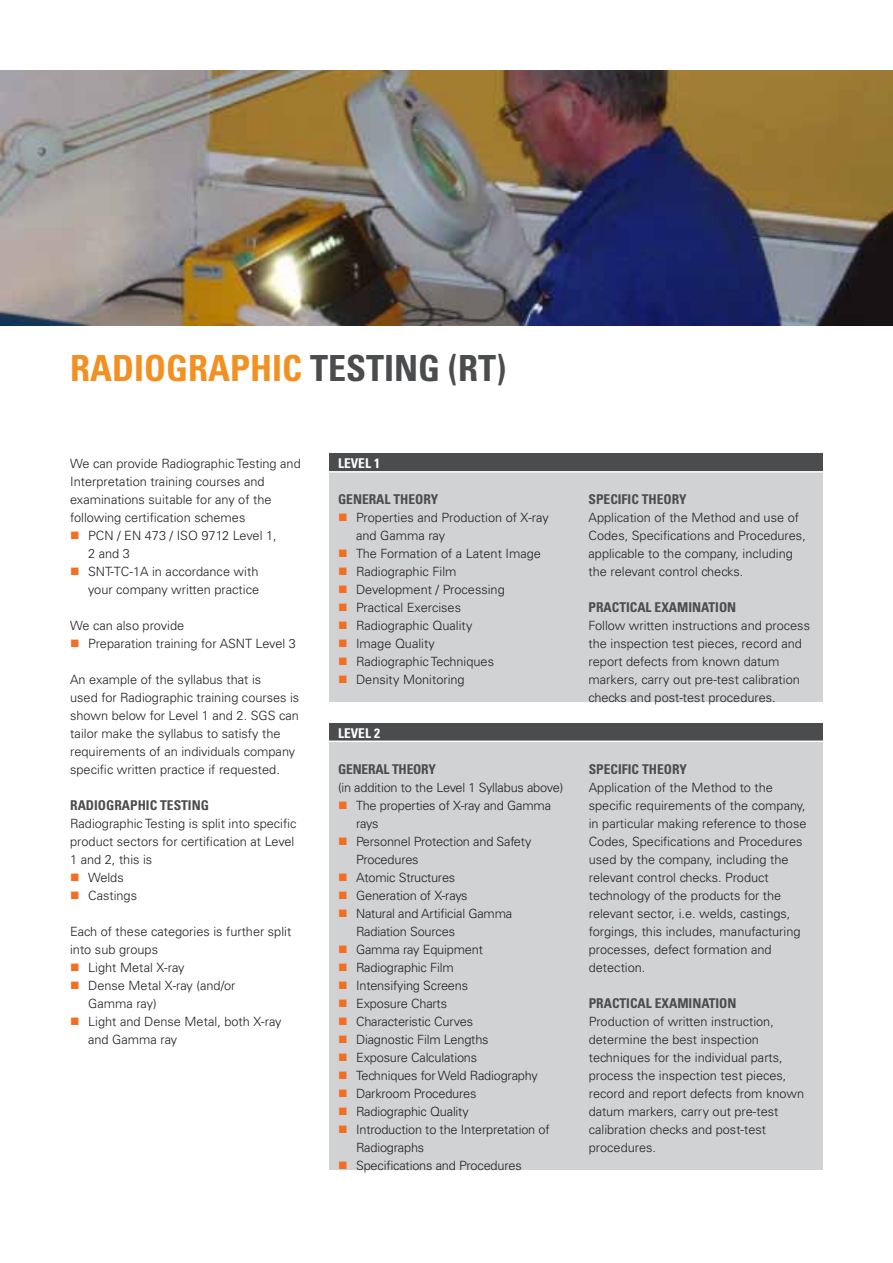
<style>
.page{position:relative;width:893px;height:1263px;background:#fff}
.page>*{position:absolute;margin:0;border:0;box-sizing:border-box;transform-origin:0 0}
.t1{font:700 condensed 36px "Univers LT Std";color:#f39022}
.t2{font:700 condensed 13.5px "Univers LT Std";color:#4b4c4d}
.t3{font:700 condensed 13.5px "Univers LT Std";color:#fff}
.t4{font:300 12.75px/18px "Univers LT Std";color:#231f20}
.s1{color:#4b4c4d}
.s2{color:#f36e21}
</style>
<div class="page">
<img style="left:0;top:70px;width:893px;height:255px">
<div style="left:330px;top:472px;width:493px;height:230px;background:#d1d2d4"></div>
<div style="left:330px;top:453px;width:493px;height:18px;background:#4b4c4d"></div>
<hr style="left:328px;top:471px;width:500px;height:2px;background:#fff">
<div style="left:330px;top:739px;width:493px;height:431px;background:#d1d2d4"></div>
<div style="left:330px;top:723px;width:493px;height:18px;background:#4b4c4d"></div>
<hr style="left:328px;top:740px;width:500px;height:2px;background:#fff">
<h1 class="t1" style="left:70px;top:346px;width:438px">RADIOGRAPHIC <span class="s1">TESTING (RT)</span></h1>
<p class="t4" style="left:70px;top:455px;width:232px">We can provide Radiographic Testing and Interpretation training courses and examinations suitable for any of the following certification schemes</p>
<p class="t4" style="left:88px;top:527px;width:190px;text-indent:-18px"><span class="s2">■</span> PCN / EN 473 / ISO 9712 Level 1,<br>2 and 3</p>
<p class="t4" style="left:70px;top:563px;width:191px;text-align:right"><span class="s2">■</span> SNT-TC-1A in accordance with your company written practice</p>
<p class="t4" style="left:70px;top:617px;width:116px">We can also provide</p>
<p class="t4" style="left:70px;top:635px;width:227px"><span class="s2">■</span> Preparation training for ASNT Level 3</p>
<p class="t4" style="left:70px;top:671px;width:231px">An example of the syllabus that is<br>used for Radiographic training courses is shown below for Level 1 and 2. SGS can tailor make the syllabus to satisfy the requirements of an individuals company specific written practice if requested.</p>
<p class="t2" style="left:70px;top:797px;width:131px">RADIOGRAPHIC TESTING</p>
<p class="t4" style="left:70px;top:814px;width:228px">Radiographic Testing is split into specific product sectors for certification at Level<br>1 and 2, this is</p>
<p class="t4" style="left:70px;top:869px;width:55px"><span class="s2">■</span> Welds</p>
<p class="t4" style="left:70px;top:887px;width:68px"><span class="s2">■</span> Castings</p>
<p class="t4" style="left:70px;top:923px;width:223px">Each of these categories is further split into sub groups</p>
<p class="t4" style="left:70px;top:959px;width:116px"><span class="s2">■</span> Light Metal X-ray</p>
<p class="t4" style="left:88px;top:977px;width:149px;text-indent:-18px"><span class="s2">■</span> Dense Metal X-ray (and/or<br>Gamma ray)</p>
<p class="t4" style="left:88px;top:1013px;width:195px;text-indent:-18px"><span class="s2">■</span> Light and Dense Metal, both X-ray and Gamma ray</p>
<p class="t3" style="left:338px;top:455px;width:43px">LEVEL 1</p>
<p class="t2" style="left:338px;top:491px;width:102px">GENERAL THEORY</p>
<p class="t4" style="left:356px;top:508px;width:194px;text-indent:-18px"><span class="s2">■</span> Properties and Production of X-ray and Gamma ray</p>
<p class="t4" style="left:338px;top:544px;width:204px"><span class="s2">■</span> The Formation of a Latent Image</p>
<p class="t4" style="left:338px;top:563px;width:120px"><span class="s2">■</span> Radiographic Film</p>
<p class="t4" style="left:338px;top:581px;width:168px"><span class="s2">■</span> Development / Processing</p>
<p class="t4" style="left:338px;top:599px;width:125px"><span class="s2">■</span> Practical Exercises</p>
<p class="t4" style="left:338px;top:617px;width:136px"><span class="s2">■</span> Radiographic Quality</p>
<p class="t4" style="left:338px;top:635px;width:98px"><span class="s2">■</span> Image Quality</p>
<p class="t4" style="left:338px;top:653px;width:157px"><span class="s2">■</span> Radiographic Techniques</p>
<p class="t4" style="left:338px;top:671px;width:128px"><span class="s2">■</span> Density Monitoring</p>
<p class="t3" style="left:338px;top:725px;width:43px">LEVEL 2</p>
<p class="t2" style="left:338px;top:761px;width:99px">GENERAL THEORY</p>
<p class="t4" style="left:338px;top:778px;width:227px">(in addition to the Level 1 Syllabus above)</p>
<p class="t4" style="left:356px;top:796px;width:196px;text-indent:-18px"><span class="s2">■</span> The properties of X-ray and Gamma rays</p>
<p class="t4" style="left:356px;top:833px;width:177px;text-indent:-18px"><span class="s2">■</span> Personnel Protection and Safety<br>Procedures</p>
<p class="t4" style="left:338px;top:869px;width:119px"><span class="s2">■</span> Atomic Structures</p>
<p class="t4" style="left:338px;top:887px;width:131px"><span class="s2">■</span> Generation of X-rays</p>
<p class="t4" style="left:356px;top:905px;width:158px;text-indent:-18px"><span class="s2">■</span> Natural and Artificial Gamma<br>Radiation Sources</p>
<p class="t4" style="left:338px;top:941px;width:146px"><span class="s2">■</span> Gamma ray Equipment</p>
<p class="t4" style="left:338px;top:959px;width:117px"><span class="s2">■</span> Radiographic Film</p>
<p class="t4" style="left:338px;top:977px;width:132px"><span class="s2">■</span> Intensifying Screens</p>
<p class="t4" style="left:338px;top:995px;width:111px"><span class="s2">■</span> Exposure Charts</p>
<p class="t4" style="left:338px;top:1013px;width:137px"><span class="s2">■</span> Characteristic Curves</p>
<p class="t4" style="left:338px;top:1031px;width:152px"><span class="s2">■</span> Diagnostic Film Lengths</p>
<p class="t4" style="left:338px;top:1049px;width:141px"><span class="s2">■</span> Exposure Calculations</p>
<p class="t4" style="left:338px;top:1067px;width:201px"><span class="s2">■</span> Techniques for Weld Radiography</p>
<p class="t4" style="left:338px;top:1085px;width:140px"><span class="s2">■</span> Darkroom Procedures</p>
<p class="t4" style="left:338px;top:1103px;width:132px"><span class="s2">■</span> Radiographic Quality</p>
<p class="t4" style="left:356px;top:1121px;width:195px;text-indent:-18px"><span class="s2">■</span> Introduction to the Interpretation of<br>Radiographs</p>
<p class="t4" style="left:338px;top:1157px;width:185px"><span class="s2">■</span> Specifications and Procedures</p>
<p class="t2" style="left:589px;top:491px;width:99px">SPECIFIC THEORY</p>
<p class="t4" style="left:589px;top:508px;width:219px">Application of the Method and use of Codes, Specifications and Procedures, applicable to the company, including the relevant control checks.</p>
<p class="t2" style="left:589px;top:599px;width:147px">PRACTICAL EXAMINATION</p>
<p class="t4" style="left:589px;top:616px;width:223px">Follow written instructions and process the inspection test pieces, record and report defects from known datum markers, carry out pre-test calibration checks and post-test procedures.</p>
<p class="t2" style="left:589px;top:761px;width:99px">SPECIFIC THEORY</p>
<p class="t4" style="left:589px;top:778px;width:219px">Application of the Method to the specific requirements of the company, in particular making reference to those Codes, Specifications and Procedures used by the company, including the relevant control checks. Product technology of the products for the relevant sector, i.e. welds, castings, forgings, this includes, manufacturing processes, defect formation and detection.</p>
<p class="t2" style="left:589px;top:995px;width:147px">PRACTICAL EXAMINATION</p>
<p class="t4" style="left:589px;top:1012px;width:217px">Production of written instruction, determine the best inspection techniques for the individual parts, process the inspection test pieces, record and report defects from known datum markers, carry out pre-test calibration checks and post-test procedures.</p>
</div>
